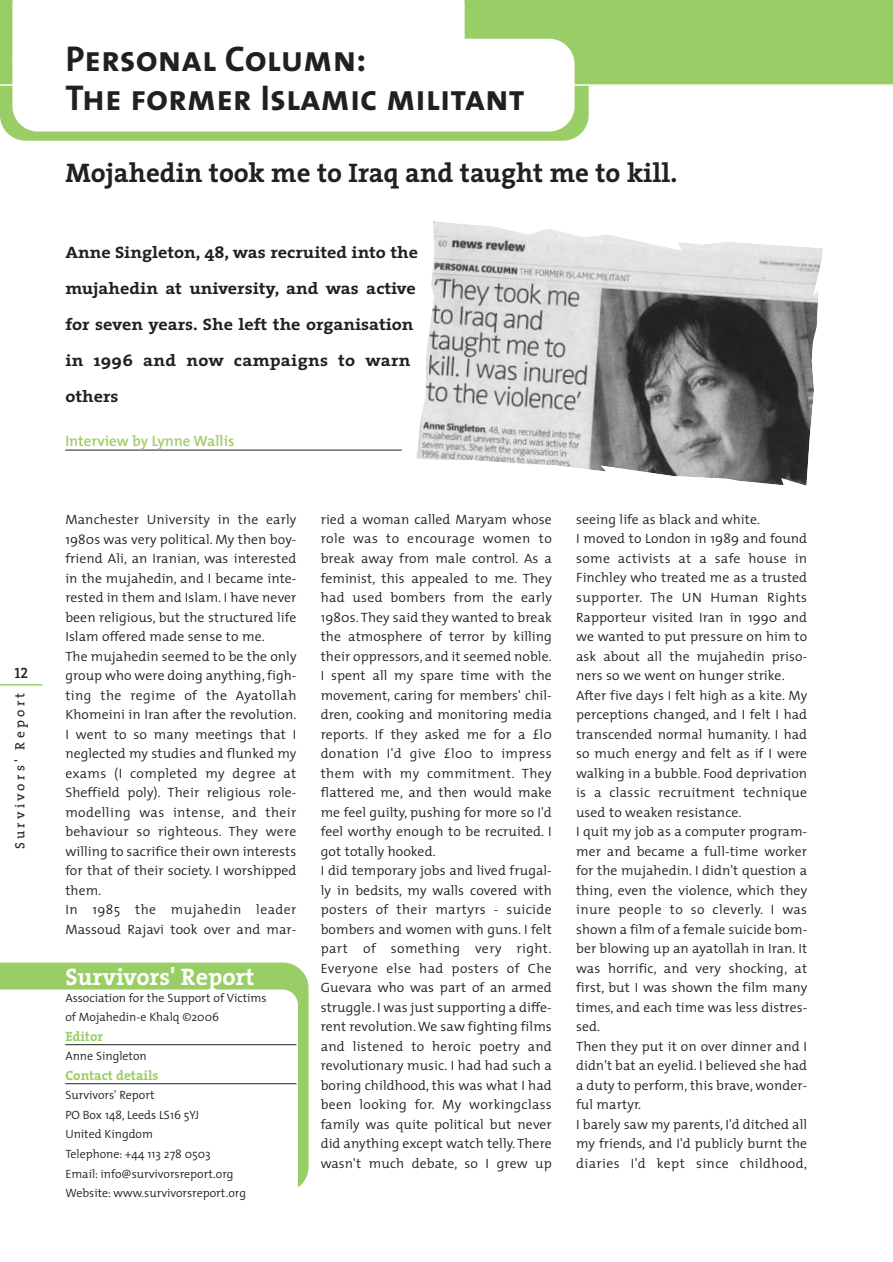
<style>
.page{position:relative;width:893px;height:1262px;background:#fff}
.page>*{position:absolute;margin:0;border:0;box-sizing:border-box;transform-origin:0 0}
.t1{font:36px/39px "The Mix Bold Caps";color:#231f20}
.t2{font:700 27px "The Serif";color:#231f20}
.t3{font:700 24px "The Serif";color:#fff}
.t4{font:700 16.5px/36px "The Serif";color:#231f20;scale:1.1 1}
.t5{font:600 15px "The Mix";color:#9fce66}
.t6{font:15px "The Serif Semi Bold Caps";color:#231f20}
.t7{font:300 13.5px/19.5px "The Mix";letter-spacing:.005em;color:#231f20}
.t8{font:700 13.5px "The Serif";color:#99cd65}
.t9{font:13.5px "The Serif";letter-spacing:.245em;color:#231f20}
.t10{font:300 12px/19.5px "The Mix";color:#231f20}
</style>
<div class="page">
<div style="left:0;top:0;width:892px;height:85px;background:#99cd65"></div>
<div style="left:0;top:13px;width:588px;height:128px;background:#99cd65;border-radius:26px"></div>
<div style="left:12px;top:0;width:452px;height:59px;background:#fff"></div>
<div style="left:12px;top:39px;width:562px;height:92px;background:#fff;border-radius:25px"></div>
<div style="left:0;top:962px;width:308px;height:226px;background:#99cd65"></div>
<svg style="left:0;top:989px;width:298px;height:199px"></svg>
<hr style="left:65px;top:1044px;width:231px;height:1px;background:#231f20">
<hr style="left:65px;top:1083px;width:231px;height:1px;background:#231f20">
<hr style="left:0;top:684px;width:43px;height:1px;background:#99cd65">
<hr style="left:0;top:84px;width:892px;height:2px;background:#fff">
<hr style="left:65px;top:450px;width:336px;height:1px;background:#231f20">
<img style="left:416px;top:221px;width:406px;height:265px">
<p class="t6" style="left:14px;top:664px;width:15px">12</p>
<p class="t9" style="left:15px;top:849px;width:158px;rotate:-90deg">Survivors' Report</p>
<h1 class="t1" style="left:65px;top:39px;width:460px">Personal Column:<br>The former Islamic militant</h1>
<h2 class="t2" style="left:65px;top:163px;width:613px">Mojahedin took me to Iraq and taught me to kill.</h2>
<p class="t4" style="left:65px;top:236px;width:322px">Anne Singleton, 48, was recruited into the mujahedin at university, and was active for seven years. She left the organisation in 1996 and now campaigns to warn others</p>
<p class="t5" style="left:65px;top:435px;width:170px">Interview by Lynne Wallis</p>
<p class="t7" style="left:65px;top:511px;width:232px">Manchester University in the early 1980s was very political. My then boy&shy;friend Ali, an Iranian, was interested in the mujahedin, and I became inte&shy;rested in them and Islam. I have never been religious, but the structured life Islam offered made sense to me.<br>The mujahedin seemed to be the only group who were doing anything, figh&shy;ting the regime of the Ayatollah Khomeini in Iran after the revolution.<br>I went to so many meetings that I neglected my studies and flunked my exams (I completed my degree at Sheffield poly). Their religious role&shy;modelling was intense, and their behaviour so righteous. They were willing to sacrifice their own interests for that of their society. I worshipped them.<br>In 1985 the mujahedin leader Massoud Rajavi took over and mar-</p>
<p class="t7" style="left:320px;top:511px;width:232px">ried a woman called Maryam whose role was to encourage women to break away from male control. As a feminist, this appealed to me. They had used bombers from the early 1980s. They said they wanted to break the atmosphere of terror by killing their oppressors, and it seemed noble.<br>I spent all my spare time with the movement, caring for members' chil&shy;dren, cooking and monitoring media reports. If they asked me for a £l0 donation I'd give £l00 to impress them with my commitment. They flattered me, and then would make me feel guilty, pushing for more so I'd feel worthy enough to be recruited. I got totally hooked.<br>I did temporary jobs and lived frugal&shy;ly in bedsits, my walls covered with posters of their martyrs - suicide bombers and women with guns. I felt part of something very right.<br>Everyone else had posters of Che Guevara who was part of an armed struggle. I was just supporting a diffe&shy;rent revolution. We saw fighting films and listened to heroic poetry and revolutionary music. I had had such a boring childhood, this was what I had been looking for. My workingclass family was quite political but never did anything except watch telly. There wasn't much debate, so I grew up</p>
<p class="t7" style="left:576px;top:511px;width:232px">seeing life as black and white.<br>I moved to London in 1989 and found some activists at a safe house in Finchley who treated me as a trusted supporter. The UN Human Rights Rapporteur visited Iran in 1990 and we wanted to put pressure on him to ask about all the mujahedin priso&shy;ners so we went on hunger strike.<br>After five days I felt high as a kite. My perceptions changed, and I felt I had transcended normal humanity. I had so much energy and felt as if I were walking in a bubble. Food deprivation is a classic recruitment technique used to weaken resistance.<br>I quit my job as a computer program&shy;mer and became a full-time worker for the mujahedin. I didn't question a thing, even the violence, which they inure people to so cleverly. I was shown a film of a female suicide bom&shy;ber blowing up an ayatollah in Iran. It was horrific, and very shocking, at first, but I was shown the film many times, and each time was less distres&shy;sed.<br>Then they put it on over dinner and I didn't bat an eyelid. I believed she had a duty to perform, this brave, wonder&shy;ful martyr.<br>I barely saw my parents, I'd ditched all my friends, and I'd publicly burnt the diaries I'd kept since childhood,</p>
<h3 class="t3" style="left:65px;top:968px;width:191px">Survivors' Report</h3>
<p class="t10" style="left:65px;top:989px;width:203px">Association for the Support of Victims of Mojahedin-e Khalq ©2006</p>
<p class="t8" style="left:65px;top:1031px;width:39px">Editor</p>
<p class="t10" style="left:65px;top:1047px;width:83px">Anne Singleton</p>
<p class="t8" style="left:65px;top:1070px;width:95px">Contact details</p>
<p class="t10" style="left:65px;top:1086px;width:182px">Survivors' Report<br>PO Box 148, Leeds LS16 5YJ<br>United Kingdom<br>Telephone: +44 113 278 0503<br>Email: info@survivorsreport.org<br>Website: www.survivorsreport.org</p>
</div>
